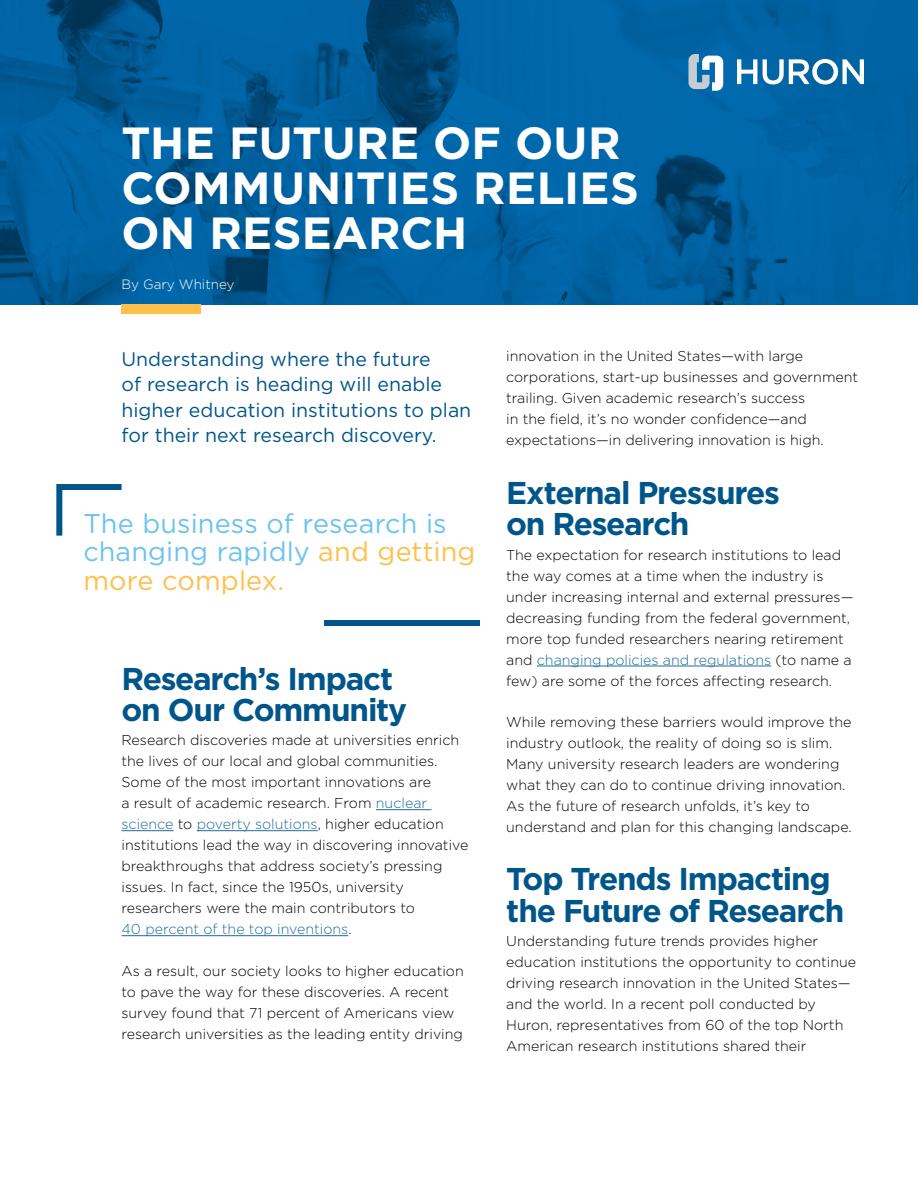
<style>
.page{position:relative;width:918px;height:1188px;background:#fff}
.page>*{position:absolute;margin:0;border:0;box-sizing:border-box;transform-origin:0 0}
.t1{font:700 45px/45px "Gotham";letter-spacing:.005em;color:#fff}
.t2{font:700 31.5px/31.5px "Gotham";letter-spacing:-.04em;color:#005689}
.t3{font:27px/28.5px "Gotham";letter-spacing:.005em;color:#6bc4ef}
.t4{font:19.5px/25.5px "Gotham";color:#005689}
.t5{font:300 14.25px/21px "Gotham";color:#000}
.t6{font:300 13.5px "Gotham";color:#fff}
.s1{color:#febf4b}
.s2{color:#1e6c9b}
</style>
<div class="page">
<hr style="left:376px;top:809px;width:56px;height:1px;background:#1e6c9b">
<hr style="left:122px;top:830px;width:52px;height:1px;background:#1e6c9b">
<hr style="left:197px;top:830px;width:121px;height:1px;background:#1e6c9b">
<hr style="left:122px;top:935px;width:226px;height:1px;background:#1e6c9b">
<hr style="left:537px;top:666px;width:234px;height:1px;background:#1e6c9b">
<img style="left:0;top:0;width:918px;height:305px">
<div style="left:122px;top:305px;width:79px;height:9px;background:#febf4b"></div>
<svg style="left:737px;top:59px;width:20px;height:25px"></svg>
<svg style="left:763px;top:59px;width:101px;height:26px"></svg>
<svg style="left:688px;top:54px;width:35px;height:37px"></svg>
<div style="left:324px;top:620px;width:155px;height:6px;background:#005689"></div>
<svg style="left:56px;top:484px;width:66px;height:52px"></svg>
<h1 class="t1" style="left:122px;top:120px;width:519px">THE FUTURE OF OUR<br>COMMUNITIES RELIES<br>ON RESEARCH</h1>
<p class="t6" style="left:122px;top:275px;width:114px">By Gary Whitney</p>
<h3 class="t4" style="left:122px;top:345px;width:351px">Understanding where the future<br>of research is heading will enable higher education institutions to plan for their next research discovery.</h3>
<h3 class="t3" style="left:83px;top:508px;width:394px">The business of research is changing rapidly <span class="s1">and getting more complex.</span></h3>
<h2 class="t2" style="left:122px;top:662px;width:287px">Research’s Impact on Our Community</h2>
<p class="t5" style="left:122px;top:729px;width:348px">Research discoveries made at universities enrich the lives of our local and global communities.<br>Some of the most important innovations are<br>a result of academic research. From <span class="s2">nuclear science</span> to <span class="s2">poverty solutions</span>, higher education institutions lead the way in discovering innovative breakthroughs that address society’s pressing issues. In fact, since the 1950s, university researchers were the main contributors to<br><span class="s2">40 percent of the top inventions</span>.</p>
<p class="t5" style="left:122px;top:960px;width:344px">As a result, our society looks to higher education to pave the way for these discoveries. A recent survey found that 71 percent of Americans view research universities as the leading entity driving</p>
<p class="t5" style="left:506px;top:345px;width:354px">innovation in the United States—with large corporations, start-up businesses and government trailing. Given academic research’s success<br>in the field, it’s no wonder confidence—and expectations—in delivering innovation is high.</p>
<h2 class="t2" style="left:506px;top:477px;width:275px">External Pressures on Research</h2>
<p class="t5" style="left:506px;top:544px;width:349px">The expectation for research institutions to lead the way comes at a time when the industry is under increasing internal and external pressures— decreasing funding from the federal government, more top funded researchers nearing retirement and <span class="s2">changing policies and regulations</span> (to name a few) are some of the forces affecting research.</p>
<p class="t5" style="left:506px;top:711px;width:347px">While removing these barriers would improve the industry outlook, the reality of doing so is slim.<br>Many university research leaders are wondering what they can do to continue driving innovation.<br>As the future of research unfolds, it’s key to understand and plan for this changing landscape.</p>
<h2 class="t2" style="left:506px;top:863px;width:340px">Top Trends Impacting the Future of Research</h2>
<p class="t5" style="left:506px;top:930px;width:352px">Understanding future trends provides higher education institutions the opportunity to continue driving research innovation in the United States— and the world. In a recent poll conducted by Huron, representatives from 60 of the top North American research institutions shared their</p>
</div>
